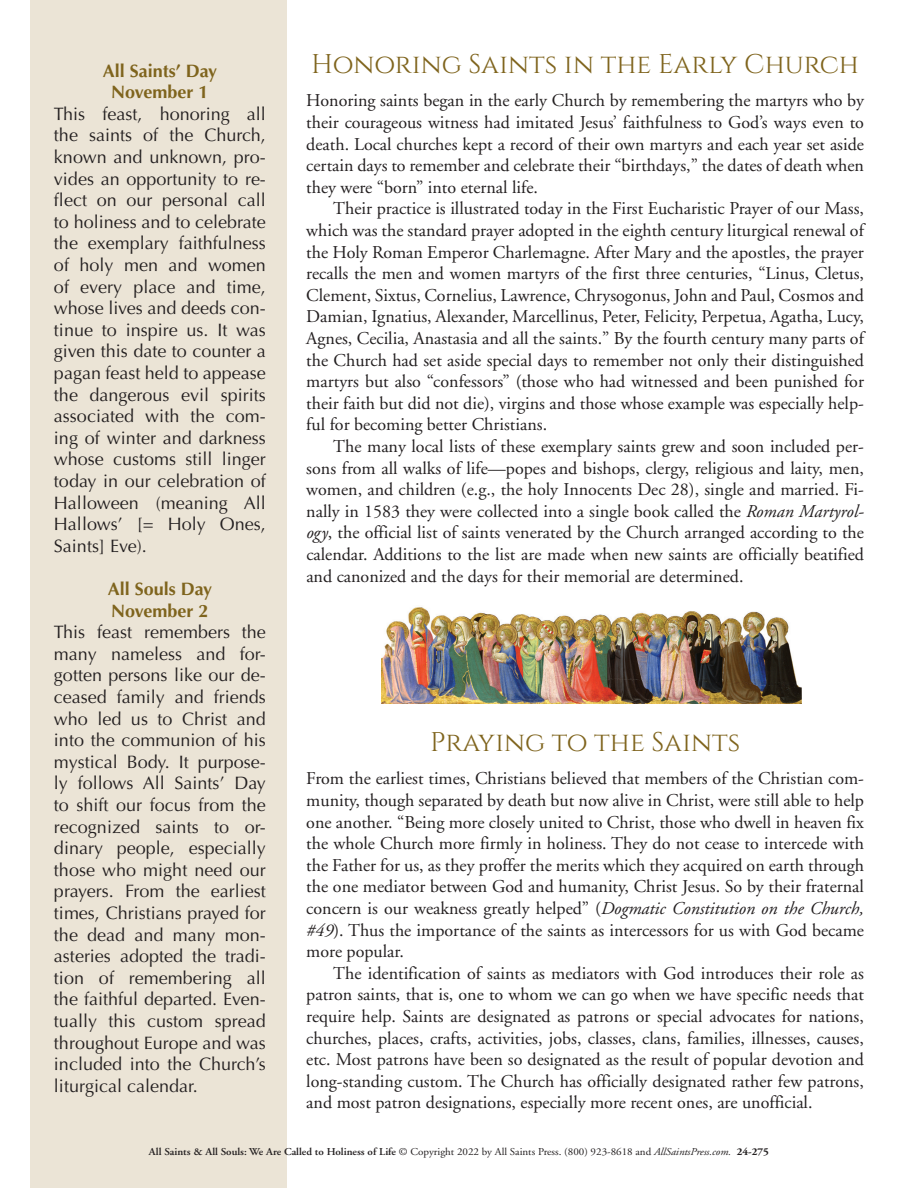
<style>
.page{position:relative;width:918px;height:1188px;background:#fff}
.page>*{position:absolute;margin:0;border:0;box-sizing:border-box;transform-origin:0 0}
.t1{font:27px "Cinzel";color:#7f641d}
.t2{font:18px "Adobe Garamond";color:#231f20}
.t3{font:18px "Optima";color:#231f20}
.t4{font:700 18px "Optima";color:#7f641d}
.t5{font:10.5px "Adobe Garamond";color:#231f20;scale:1.05 1}
.s1{font-style:italic}
.s2{font-weight:600}
.s3{font-weight:700}
</style>
<div class="page">
<div style="left:30px;top:0;width:256px;height:1188px;background:#ebe4d6"></div>
<img style="left:381px;top:607px;width:420px;height:97px">
<p class="t4" style="left:103px;top:60px;width:116px">All Saints’ Day</p>
<p class="t4" style="left:111px;top:82px;width:99px">November 1</p>
<p class="t3" style="left:54px;top:103px;width:213px">This feast, honoring all</p>
<p class="t3" style="left:54px;top:125px;width:213px">the saints of the Church,</p>
<p class="t3" style="left:54px;top:146px;width:213px">known and unknown, pro-</p>
<p class="t3" style="left:54px;top:168px;width:213px">vides an opportunity to re-</p>
<p class="t3" style="left:54px;top:190px;width:213px">flect on our personal call</p>
<p class="t3" style="left:54px;top:211px;width:213px">to holiness and to celebrate</p>
<p class="t3" style="left:54px;top:233px;width:213px">the exemplary faithfulness</p>
<p class="t3" style="left:54px;top:254px;width:213px">of holy men and women</p>
<p class="t3" style="left:54px;top:276px;width:213px">of every place and time,</p>
<p class="t3" style="left:54px;top:298px;width:213px">whose lives and deeds con-</p>
<p class="t3" style="left:54px;top:319px;width:213px">tinue to inspire us. It was</p>
<p class="t3" style="left:54px;top:341px;width:213px">given this date to counter a</p>
<p class="t3" style="left:54px;top:362px;width:214px">pagan feast held to appease</p>
<p class="t3" style="left:54px;top:384px;width:213px">the dangerous evil spirits</p>
<p class="t3" style="left:54px;top:406px;width:213px">associated with the com-</p>
<p class="t3" style="left:54px;top:427px;width:214px">ing of winter and darkness</p>
<p class="t3" style="left:54px;top:449px;width:213px">whose customs still linger</p>
<p class="t3" style="left:54px;top:470px;width:213px">today in our celebration of</p>
<p class="t3" style="left:54px;top:492px;width:213px">Halloween (meaning All</p>
<p class="t3" style="left:54px;top:514px;width:213px">Hallows’ [= Holy Ones,</p>
<p class="t3" style="left:54px;top:535px;width:94px">Saints] Eve).</p>
<p class="t4" style="left:108px;top:578px;width:106px">All Souls Day</p>
<p class="t4" style="left:111px;top:600px;width:99px">November 2</p>
<p class="t3" style="left:54px;top:622px;width:213px">This feast remembers the</p>
<p class="t3" style="left:54px;top:643px;width:213px">many nameless and for-</p>
<p class="t3" style="left:54px;top:665px;width:213px">gotten persons like our de-</p>
<p class="t3" style="left:54px;top:686px;width:213px">ceased family and friends</p>
<p class="t3" style="left:54px;top:708px;width:214px">who led us to Christ and</p>
<p class="t3" style="left:54px;top:730px;width:213px">into the communion of his</p>
<p class="t3" style="left:54px;top:751px;width:213px">mystical Body. It purpose-</p>
<p class="t3" style="left:54px;top:773px;width:213px">ly follows All Saints’ Day</p>
<p class="t3" style="left:54px;top:794px;width:213px">to shift our focus from the</p>
<p class="t3" style="left:54px;top:816px;width:213px">recognized saints to or-</p>
<p class="t3" style="left:54px;top:838px;width:213px">dinary people, especially</p>
<p class="t3" style="left:54px;top:859px;width:213px">those who might need our</p>
<p class="t3" style="left:54px;top:881px;width:213px">prayers. From the earliest</p>
<p class="t3" style="left:54px;top:902px;width:213px">times, Christians prayed for</p>
<p class="t3" style="left:54px;top:924px;width:213px">the dead and many mon-</p>
<p class="t3" style="left:54px;top:946px;width:213px">asteries adopted the tradi-</p>
<p class="t3" style="left:54px;top:967px;width:213px">tion of remembering all</p>
<p class="t3" style="left:54px;top:989px;width:213px">the faithful departed. Even-</p>
<p class="t3" style="left:54px;top:1010px;width:213px">tually this custom spread</p>
<p class="t3" style="left:54px;top:1032px;width:213px">throughout Europe and was</p>
<p class="t3" style="left:54px;top:1054px;width:213px">included into the Church’s</p>
<p class="t3" style="left:54px;top:1075px;width:145px">liturgical calendar.</p>
<p class="t1" style="left:311px;top:48px;width:549px">Honoring Saints in the Early Church</p>
<p class="t2" style="left:306px;top:91px;width:559px">Honoring saints began in the early Church by remembering the martyrs who by</p>
<p class="t2" style="left:306px;top:113px;width:559px">their courageous witness had imitated Jesus’ faithfulness to God’s ways even to</p>
<p class="t2" style="left:306px;top:134px;width:559px">death. Local churches kept a record of their own martyrs and each year set aside</p>
<p class="t2" style="left:306px;top:156px;width:559px">certain days to remember and celebrate their “birthdays,” the dates of death when</p>
<p class="t2" style="left:306px;top:178px;width:233px">they were “born” into eternal life.</p>
<p class="t2" style="left:333px;top:199px;width:532px">Their practice is illustrated today in the First Eucharistic Prayer of our Mass,</p>
<p class="t2" style="left:306px;top:221px;width:559px">which was the standard prayer adopted in the eighth century liturgical renewal of</p>
<p class="t2" style="left:306px;top:242px;width:559px">the Holy Roman Emperor Charlemagne. After Mary and the apostles, the prayer</p>
<p class="t2" style="left:306px;top:264px;width:559px">recalls the men and women martyrs of the first three centuries, “Linus, Cletus,</p>
<p class="t2" style="left:306px;top:286px;width:559px">Clement, Sixtus, Cornelius, Lawrence, Chrysogonus, John and Paul, Cosmos and</p>
<p class="t2" style="left:306px;top:307px;width:559px">Damian, Ignatius, Alexander, Marcellinus, Peter, Felicity, Perpetua, Agatha, Lucy,</p>
<p class="t2" style="left:306px;top:329px;width:559px">Agnes, Cecilia, Anastasia and all the saints.” By the fourth century many parts of</p>
<p class="t2" style="left:306px;top:350px;width:559px">the Church had set aside special days to remember not only their distinguished</p>
<p class="t2" style="left:306px;top:372px;width:559px">martyrs but also “confessors” (those who had witnessed and been punished for</p>
<p class="t2" style="left:306px;top:394px;width:559px">their faith but did not die), virgins and those whose example was especially help-</p>
<p class="t2" style="left:306px;top:415px;width:242px">ful for becoming better Christians.</p>
<p class="t2" style="left:333px;top:437px;width:532px">The many local lists of these exemplary saints grew and soon included per-</p>
<p class="t2" style="left:306px;top:458px;width:559px">sons from all walks of life—popes and bishops, clergy, religious and laity, men,</p>
<p class="t2" style="left:306px;top:480px;width:559px">women, and children (e.g., the holy Innocents Dec 28), single and married. Fi-</p>
<p class="t2" style="left:306px;top:502px;width:559px">nally in 1583 they were collected into a single book called the <span class="s1">Roman Martyrol-</span></p>
<p class="t2" style="left:306px;top:523px;width:559px"><span class="s1">ogy</span>, the official list of saints venerated by the Church arranged according to the</p>
<p class="t2" style="left:306px;top:545px;width:559px">calendar. Additions to the list are made when new saints are officially beatified</p>
<p class="t2" style="left:306px;top:566px;width:439px">and canonized and the days for their memorial are determined.</p>
<p class="t1" style="left:430px;top:726px;width:312px">Praying to the Saints</p>
<p class="t2" style="left:306px;top:769px;width:559px">From the earliest times, Christians believed that members of the Christian com-</p>
<p class="t2" style="left:306px;top:791px;width:559px">munity, though separated by death but now alive in Christ, were still able to help</p>
<p class="t2" style="left:306px;top:812px;width:559px">one another. “Being more closely united to Christ, those who dwell in heaven fix</p>
<p class="t2" style="left:306px;top:834px;width:559px">the whole Church more firmly in holiness. They do not cease to intercede with</p>
<p class="t2" style="left:306px;top:856px;width:559px">the Father for us, as they proffer the merits which they acquired on earth through</p>
<p class="t2" style="left:306px;top:877px;width:559px">the one mediator between God and humanity, Christ Jesus. So by their fraternal</p>
<p class="t2" style="left:306px;top:899px;width:559px">concern is our weakness greatly helped” (<span class="s1">Dogmatic Constitution on the Church,</span></p>
<p class="t2" style="left:306px;top:920px;width:559px"><span class="s1">#49</span>). Thus the importance of the saints as intercessors for us with God became</p>
<p class="t2" style="left:306px;top:942px;width:99px">more popular.</p>
<p class="t2" style="left:333px;top:964px;width:532px">The identification of saints as mediators with God introduces their role as</p>
<p class="t2" style="left:306px;top:985px;width:559px">patron saints, that is, one to whom we can go when we have specific needs that</p>
<p class="t2" style="left:306px;top:1007px;width:559px">require help. Saints are designated as patrons or special advocates for nations,</p>
<p class="t2" style="left:306px;top:1028px;width:559px">churches, places, crafts, activities, jobs, classes, clans, families, illnesses, causes,</p>
<p class="t2" style="left:306px;top:1050px;width:559px">etc. Most patrons have been so designated as the result of popular devotion and</p>
<p class="t2" style="left:306px;top:1072px;width:559px">long-standing custom. The Church has officially designated rather few patrons,</p>
<p class="t2" style="left:306px;top:1093px;width:508px">and most patron designations, especially more recent ones, are unofficial.</p>
<p class="t5" style="left:149px;top:1146px;width:592px"><span class="s2">All Saints &amp; All Souls: We Are Called to Holiness of Life</span> © Copyright 2022 by All Saints Press. (800) 923-8618 and <span class="s1">AllSaintsPress.com.</span> <span class="s3">24-275</span></p>
</div>
